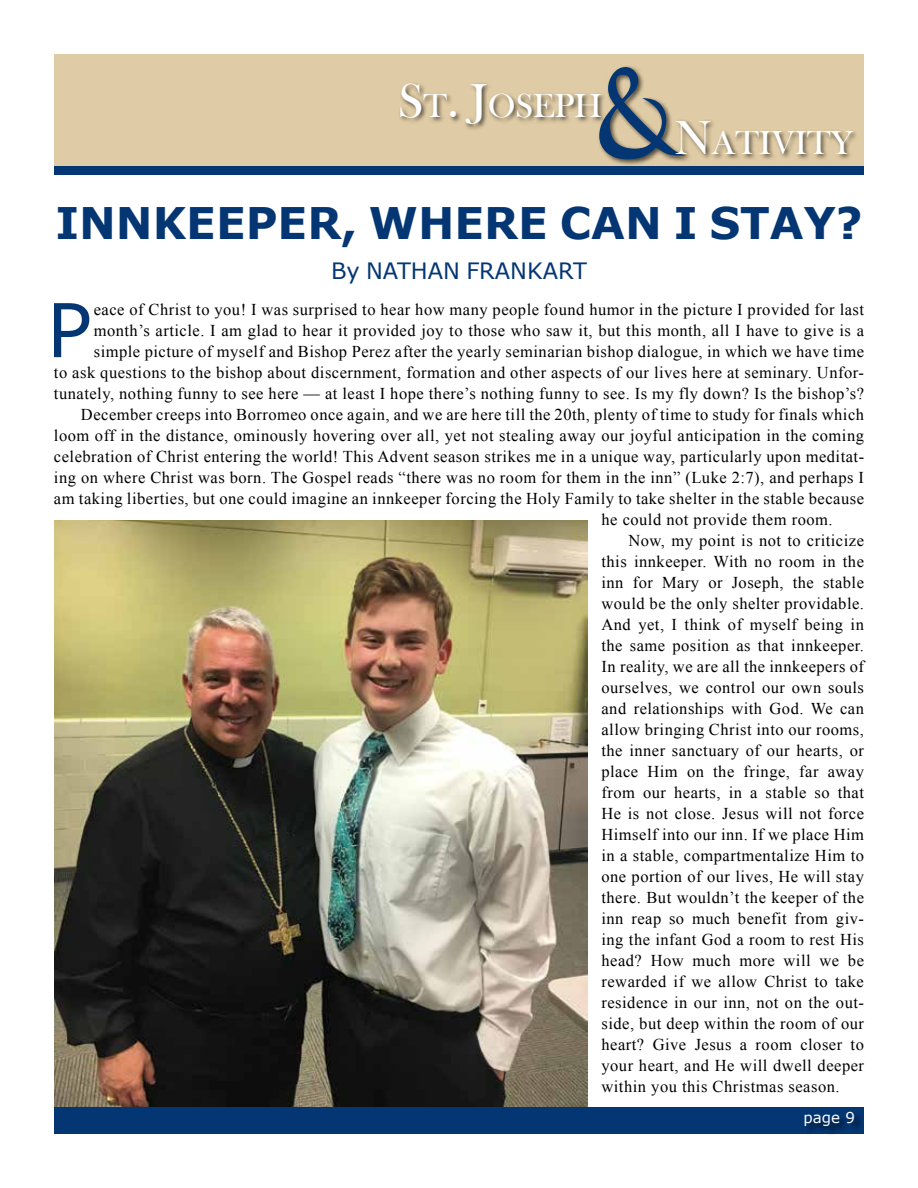
<style>
.page{position:relative;width:918px;height:1188px;background:#fff}
.page>*{position:absolute;margin:0;border:0;box-sizing:border-box;transform-origin:0 0}
.t1{font:115.95px "Black Chancery";color:#043673}
.t2{font:74.25px "Verdana";color:#043673}
.t3{font:700 43.5px "Verdana";color:#043673}
.t4{font:34.2px "Bask Old Face";color:#fff}
.t5{font:22.5px "Verdana";color:#043673}
.t6{font:16.5px "Times New Roman";letter-spacing:.03em;color:#000}
.t7{font:15px "Verdana";color:#fff}
.s1{font-size:48.9px}
</style>
<div class="page">
<div style="left:54px;top:54px;width:810px;height:117px;background:#dfcba5"></div>
<div style="left:54px;top:167px;width:810px;height:8px;background:#043673"></div>
<div style="left:54px;top:1107px;width:810px;height:27px;background:#043673"></div>
<div style="left:805px;top:1112px;width:58px;height:23px;background:#000;opacity:.65"></div>
<div style="left:597px;top:65px;width:94px;height:100px;background:#000;opacity:.65"></div>
<div style="left:674px;top:119px;width:186px;height:42px;background:#000;opacity:.65"></div>
<div style="left:398px;top:82px;width:209px;height:49px;background:#000;opacity:.65"></div>
<img style="left:54px;top:521px;width:534px;height:586px">
<h1 class="t1" style="left:596px;top:47px;width:77px">&amp;</h1>
<h3 class="t4" style="left:398px;top:87px;width:205px"><span class="s1">S</span>T<span class="s1">. J</span>OSEPH</h3>
<h3 class="t4" style="left:675px;top:124px;width:180px"><span class="s1">N</span>ATIVITY</h3>
<h3 class="t3" style="left:55px;top:192px;width:809px">INNKEEPER, WHERE CAN I STAY?</h3>
<h3 class="t5" style="left:331px;top:255px;width:257px">By NATHAN FRANKART</h3>
<h2 class="t2" style="left:47px;top:279px;width:46px">P</h2>
<p class="t6" style="left:94px;top:299px;width:772px">eace of Christ to you! I was surprised to hear how many people found humor in the picture I provided for last</p>
<p class="t6" style="left:94px;top:320px;width:772px">month’s article. I am glad to hear it provided joy to those who saw it, but this month, all I have to give is a</p>
<p class="t6" style="left:94px;top:341px;width:772px">simple picture of myself and Bishop Perez after the yearly seminarian bishop dialogue, in which we have time</p>
<p class="t6" style="left:54px;top:362px;width:812px">to ask questions to the bishop about discernment, formation and other aspects of our lives here at seminary. Unfor-</p>
<p class="t6" style="left:54px;top:383px;width:812px">tunately, nothing funny to see here — at least I hope there’s nothing funny to see. Is my fly down? Is the bishop’s?</p>
<p class="t6" style="left:81px;top:404px;width:785px">December creeps into Borromeo once again, and we are here till the 20th, plenty of time to study for finals which</p>
<p class="t6" style="left:54px;top:425px;width:812px">loom off in the distance, ominously hovering over all, yet not stealing away our joyful anticipation in the coming</p>
<p class="t6" style="left:54px;top:446px;width:812px">celebration of Christ entering the world! This Advent season strikes me in a unique way, particularly upon meditat-</p>
<p class="t6" style="left:54px;top:467px;width:812px">ing on where Christ was born. The Gospel reads “there was no room for them in the inn” (Luke 2:7), and perhaps I</p>
<p class="t6" style="left:54px;top:488px;width:812px">am taking liberties, but one could imagine an innkeeper forcing the Holy Family to take shelter in the stable because</p>
<p class="t6" style="left:601px;top:509px;width:233px">he could not provide them room.</p>
<p class="t6" style="left:628px;top:530px;width:237px">Now, my point is not to criticize</p>
<p class="t6" style="left:601px;top:551px;width:264px">this innkeeper. With no room in the</p>
<p class="t6" style="left:601px;top:572px;width:264px">inn for Mary or Joseph, the stable</p>
<p class="t6" style="left:601px;top:593px;width:264px">would be the only shelter providable.</p>
<p class="t6" style="left:601px;top:614px;width:264px">And yet, I think of myself being in</p>
<p class="t6" style="left:601px;top:635px;width:264px">the same position as that innkeeper.</p>
<p class="t6" style="left:601px;top:656px;width:264px">In reality, we are all the innkeepers of</p>
<p class="t6" style="left:601px;top:677px;width:264px">ourselves, we control our own souls</p>
<p class="t6" style="left:601px;top:698px;width:264px">and relationships with God. We can</p>
<p class="t6" style="left:601px;top:719px;width:264px">allow bringing Christ into our rooms,</p>
<p class="t6" style="left:601px;top:740px;width:264px">the inner sanctuary of our hearts, or</p>
<p class="t6" style="left:601px;top:761px;width:264px">place Him on the fringe, far away</p>
<p class="t6" style="left:601px;top:782px;width:264px">from our hearts, in a stable so that</p>
<p class="t6" style="left:601px;top:803px;width:264px">He is not close. Jesus will not force</p>
<p class="t6" style="left:601px;top:824px;width:264px">Himself into our inn. If we place Him</p>
<p class="t6" style="left:601px;top:845px;width:264px">in a stable, compartmentalize Him to</p>
<p class="t6" style="left:601px;top:866px;width:264px">one portion of our lives, He will stay</p>
<p class="t6" style="left:601px;top:887px;width:264px">there. But wouldn’t the keeper of the</p>
<p class="t6" style="left:601px;top:908px;width:264px">inn reap so much benefit from giv-</p>
<p class="t6" style="left:601px;top:929px;width:264px">ing the infant God a room to rest His</p>
<p class="t6" style="left:601px;top:950px;width:264px">head? How much more will we be</p>
<p class="t6" style="left:601px;top:971px;width:264px">rewarded if we allow Christ to take</p>
<p class="t6" style="left:601px;top:992px;width:264px">residence in our inn, not on the out-</p>
<p class="t6" style="left:601px;top:1013px;width:264px">side, but deep within the room of our</p>
<p class="t6" style="left:601px;top:1034px;width:264px">heart? Give Jesus a room closer to</p>
<p class="t6" style="left:601px;top:1055px;width:264px">your heart, and He will dwell deeper</p>
<p class="t6" style="left:601px;top:1076px;width:240px">within you this Christmas season.</p>
<p class="t7" style="left:804px;top:1107px;width:53px">page 9</p>
</div>
